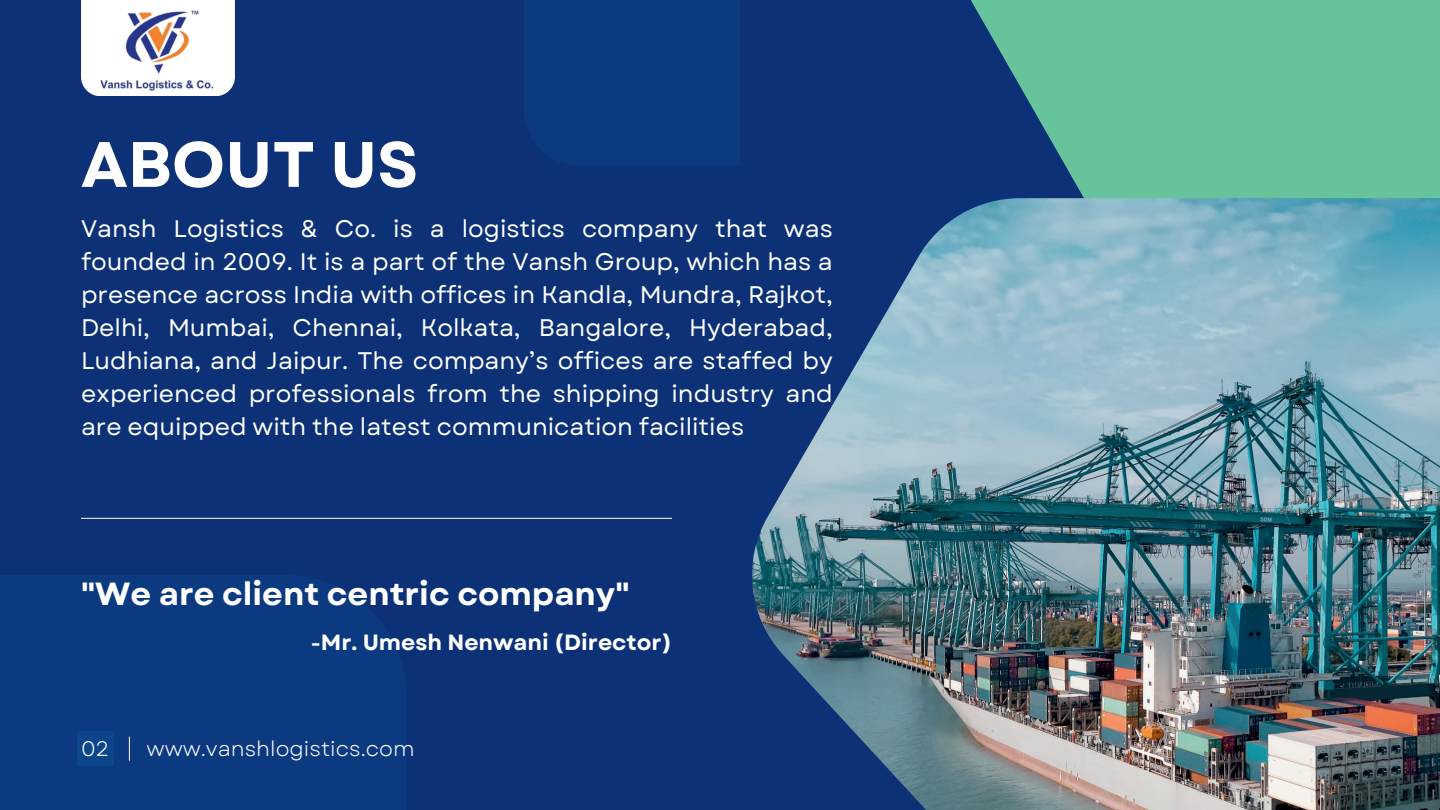
<style>
.page{position:relative;width:1440px;height:810px;background:#0c3176}
.page>*{position:absolute;margin:0;border:0;box-sizing:border-box;transform-origin:0 0}
.t1{font:700 64px "Garet";color:#fff}
.t2{font:700 32px "Garet";color:#fff}
.t3{font:24px/33px "Garet";color:#fff;text-align:justify}
.t4{font:700 22px "Garet";color:#fff}
.t5{font:21px "Garet";color:#fff}
</style>
<div class="page">
<div style="left:524px;top:0;width:216px;height:165px;background:#0c3a80"></div>
<svg style="left:971px;top:0;width:469px;height:198px;background:#5bb196"></svg>
<img style="left:752px;top:198px;width:688px;height:612px">
<div style="left:81px;top:0;width:154px;height:96px;background:#fff"></div>
<div style="left:0;top:575px;width:406px;height:235px;background:#0c3a80"></div>
<svg style="left:129px;top:737px;width:1px;height:24px"></svg>
<hr style="left:81px;top:518px;width:591px;height:1px;background:#fff">
<img style="left:99px;top:4px;width:116px;height:92px">
<div style="left:77px;top:731px;width:36px;height:35px;background:#0c458c"></div>
<h1 class="t1" style="left:81px;top:125px;width:339px">ABOUT US</h1>
<p class="t3" style="left:81px;top:213px;width:753px">Vansh Logistics &amp; Co. is a logistics company that was founded in 2009. It is a part of the Vansh Group, which has a presence across India with offices in Kandla, Mundra, Rajkot, Delhi, Mumbai, Chennai, Kolkata, Bangalore, Hyderabad, Ludhiana, and Jaipur. The company’s offices are staffed by experienced professionals from the shipping industry and are equipped with the latest communication facilities</p>
<h2 class="t2" style="left:81px;top:573px;width:550px">"We are client centric company"</h2>
<p class="t4" style="left:311px;top:628px;width:362px">-Mr. Umesh Nenwani (Director)</p>
<p class="t5" style="left:81px;top:736px;width:30px">02</p>
<p class="t5" style="left:147px;top:736px;width:270px">www.vanshlogistics.com</p>
</div>
